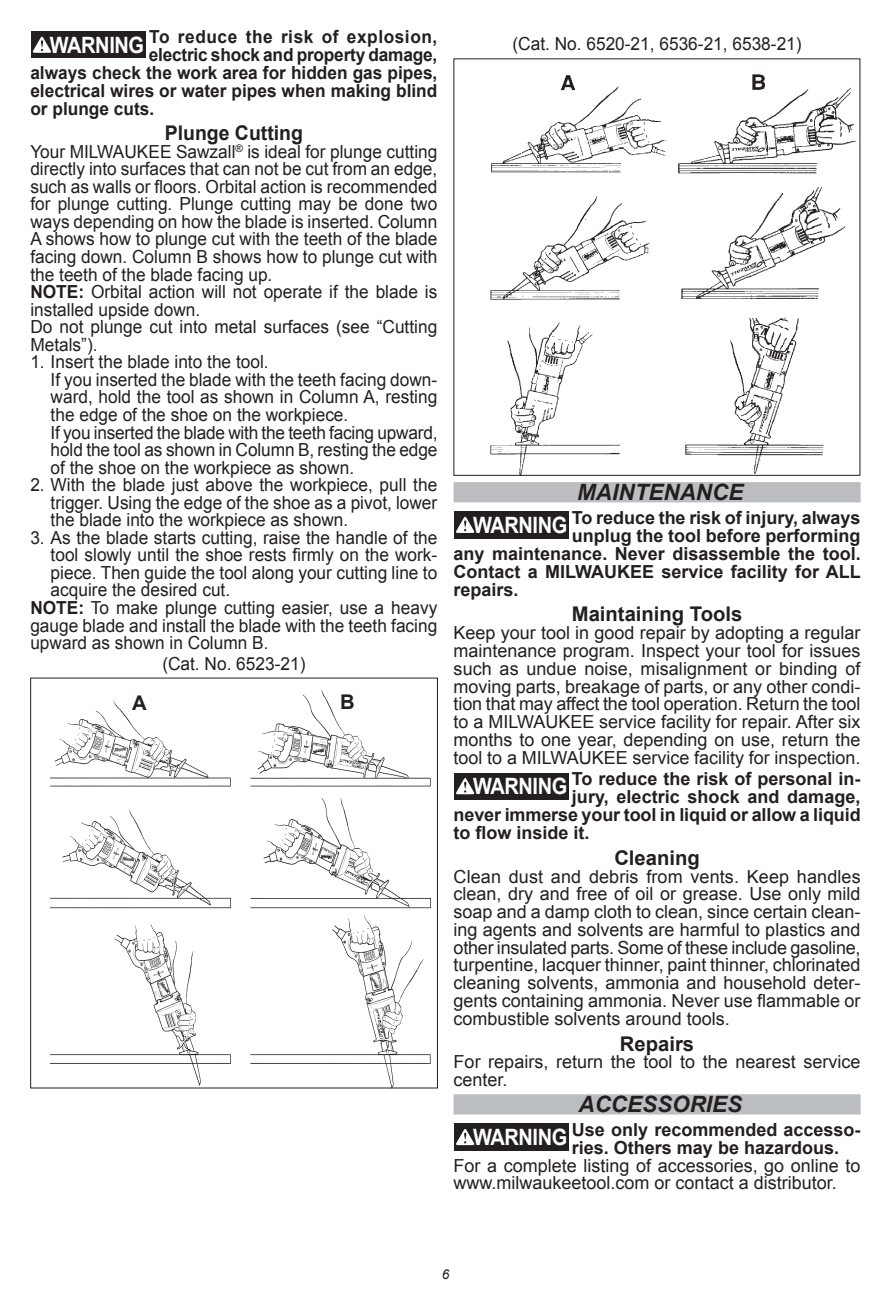
<style>
.page{position:relative;width:891px;height:1296px;background:#fff}
.page>*{position:absolute;margin:0;border:0;box-sizing:border-box;transform-origin:0 0}
.t1{font:700 22.5px "Arial";letter-spacing:-.02em;color:#fff;scale:.89 1}
.Reverse_Headings{font:italic 700 22.5px "Arial";color:#231f20}
.Paragraph{font:700 20.25px "Arial";color:#231f20}
.Paragraph-2{font:700 20.25px "Arial";color:#231f20;scale:.96 1}
.Body_text{font:18px/17.8px "Arial";color:#231f20;text-align:justify}
.Body_text-2{font:18px/17.6px "Arial";color:#231f20;text-align:justify;scale:.96 1}
.Hanging_indent{font:18px/17.6px "Arial";color:#231f20;text-align:justify;scale:.96 1}
.Warning{font:700 18px/18px "Arial";color:#231f20}
.Warning-2{font:700 18px "Arial";color:#231f20;scale:.96 1}
.Warning-3{font:700 18px "Arial";letter-spacing:.03em;color:#231f20;scale:.96 1}
.t2{font:italic 13.5px "Arial";color:#231f20}
.s1{font-weight:700}
</style>
<div class="page">
<div style="left:31px;top:31px;width:114px;height:27px;background:#231f20"></div>
<svg style="left:33px;top:37px;width:18px;height:16px"></svg>
<img style="left:50px;top:691px;width:381px;height:395px">
<div style="left:454px;top:482px;width:407px;height:20px;background:#bcbdc0"></div>
<div style="left:454px;top:1094px;width:407px;height:21px;background:#bcbdc0"></div>
<img style="left:490px;top:74px;width:366px;height:400px">
<div style="left:454px;top:511px;width:115px;height:27px;background:#231f20"></div>
<svg style="left:456px;top:517px;width:18px;height:16px"></svg>
<div style="left:454px;top:773px;width:115px;height:27px;background:#231f20"></div>
<svg style="left:456px;top:778px;width:18px;height:16px"></svg>
<div style="left:454px;top:1124px;width:115px;height:27px;background:#231f20"></div>
<svg style="left:456px;top:1129px;width:18px;height:16px"></svg>
<p class="t1" style="left:50px;top:30px;width:108px">WARNING</p>
<p class="Warning-3" style="left:149px;top:25px;width:302px">To reduce the risk of explosion,</p>
<p class="Warning-2" style="left:149px;top:43px;width:302px">electric shock and property damage,</p>
<p class="Warning-2" style="left:30px;top:61px;width:425px">always check the work area for hidden gas pipes,</p>
<p class="Warning-2" style="left:30px;top:79px;width:425px">electrical wires or water pipes when making blind</p>
<p class="Warning-2" style="left:30px;top:97px;width:131px">or plunge cuts.</p>
<p class="Paragraph-2" style="left:165px;top:119px;width:145px">Plunge Cutting</p>
<p class="Body_text-2" style="left:30px;top:143px;width:425px">Your MILWAUKEE Sawzall<sup>®</sup> is ideal for plunge cutting directly into surfaces that can not be cut from an edge, such as walls or floors. Orbital action is recommended for plunge cutting. Plunge cutting may be done two ways depending on how the blade is inserted. Column A shows how to plunge cut with the teeth of the blade facing down. Column B shows how to plunge cut with the teeth of the blade facing up.</p>
<p class="Body_text-2" style="left:30px;top:283px;width:425px"><span class="s1">NOTE:</span> Orbital action will not operate if the blade is installed upside down.</p>
<p class="Body_text-2" style="left:30px;top:318px;width:425px">Do not plunge cut into metal surfaces (see “Cutting<br>Metals”).</p>
<p class="Hanging_indent" style="left:30px;top:353px;width:250px">1. Insert the blade into the tool.</p>
<p class="Hanging_indent" style="left:51px;top:371px;width:404px">If you inserted the blade with the teeth facing down&shy;ward, hold the tool as shown in Column A, resting the edge of the shoe on the workpiece.</p>
<p class="Hanging_indent" style="left:51px;top:424px;width:405px">If you inserted the blade with the teeth facing upward, hold the tool as shown in Column B, resting the edge of the shoe on the workpiece as shown.</p>
<p class="Hanging_indent" style="left:51px;top:476px;width:404px;text-indent:-20px">2. With the blade just above the workpiece, pull the trigger. Using the edge of the shoe as a pivot, lower the blade into the workpiece as shown.</p>
<p class="Hanging_indent" style="left:51px;top:529px;width:404px;text-indent:-20px">3. As the blade starts cutting, raise the handle of the tool slowly until the shoe rests firmly on the work&shy;piece. Then guide the tool along your cutting line to acquire the desired cut.</p>
<p class="Body_text-2" style="left:30px;top:599px;width:425px"><span class="s1">NOTE:</span> To make plunge cutting easier, use a heavy gauge blade and install the blade with the teeth facing upward as shown in Column B.</p>
<p class="Body_text-2" style="left:162px;top:655px;width:151px">(Cat. No. 6523-21)</p>
<p class="Paragraph" style="left:132px;top:689px;width:16px">A</p>
<p class="Paragraph" style="left:340px;top:689px;width:16px">B</p>
<p class="Body_text-2" style="left:513px;top:35px;width:303px">(Cat. No. 6520-21, 6536-21, 6538-21)</p>
<p class="Reverse_Headings" style="left:577px;top:477px;width:168px">MAINTENANCE</p>
<p class="t1" style="left:473px;top:510px;width:108px">WARNING</p>
<p class="Warning" style="left:572px;top:509px;width:290px">To reduce the risk of injury, always</p>
<p class="Warning" style="left:572px;top:527px;width:290px">unplug the tool before performing</p>
<p class="Warning" style="left:454px;top:545px;width:409px">any maintenance. Never disassemble the tool.</p>
<p class="Warning" style="left:454px;top:563px;width:409px">Contact a MILWAUKEE service facility for ALL</p>
<p class="Warning" style="left:454px;top:581px;width:67px">repairs.</p>
<p class="Paragraph" style="left:572px;top:601px;width:172px">Maintaining Tools</p>
<p class="Body_text" style="left:454px;top:624px;width:409px">Keep your tool in good repair by adopting a regular maintenance program. Inspect your tool for issues such as undue noise, misalignment or binding of moving parts, breakage of parts, or any other condi&shy;tion that may affect the tool operation. Return the tool to a MILWAUKEE service facility for repair. After six months to one year, depending on use, return the tool to a MILWAUKEE service facility for inspection.</p>
<p class="t1" style="left:473px;top:771px;width:108px">WARNING</p>
<p class="Warning" style="left:572px;top:770px;width:290px">To reduce the risk of personal in-</p>
<p class="Warning" style="left:572px;top:788px;width:290px">jury, electric shock and damage,</p>
<p class="Warning" style="left:454px;top:806px;width:409px">never immerse your tool in liquid or allow a liquid</p>
<p class="Warning" style="left:454px;top:824px;width:138px">to flow inside it.</p>
<p class="Paragraph" style="left:614px;top:844px;width:87px">Cleaning</p>
<p class="Body_text" style="left:454px;top:868px;width:409px">Clean dust and debris from vents. Keep handles clean, dry and free of oil or grease. Use only mild soap and a damp cloth to clean, since certain clean&shy;ing agents and solvents are harmful to plastics and other insulated parts. Some of these include gasoline, turpentine, lacquer thinner, paint thinner, chlorinated cleaning solvents, ammonia and household deter&shy;gents containing ammonia. Never use flammable or combustible solvents around tools.</p>
<p class="Paragraph" style="left:620px;top:1030px;width:76px">Repairs</p>
<p class="Body_text" style="left:454px;top:1053px;width:408px">For repairs, return the tool to the nearest service center.</p>
<p class="Reverse_Headings" style="left:578px;top:1089px;width:165px">ACCESSORIES</p>
<p class="t1" style="left:473px;top:1122px;width:108px">WARNING</p>
<p class="Warning" style="left:572px;top:1121px;width:290px">Use only recommended accesso&shy;ries. Others may be hazardous.</p>
<p class="Body_text" style="left:454px;top:1157px;width:408px">For a complete listing of accessories, go online to www.milwaukeetool.com or contact a distributor.</p>
<p class="t2" style="left:442px;top:1265px;width:9px">6</p>
</div>
